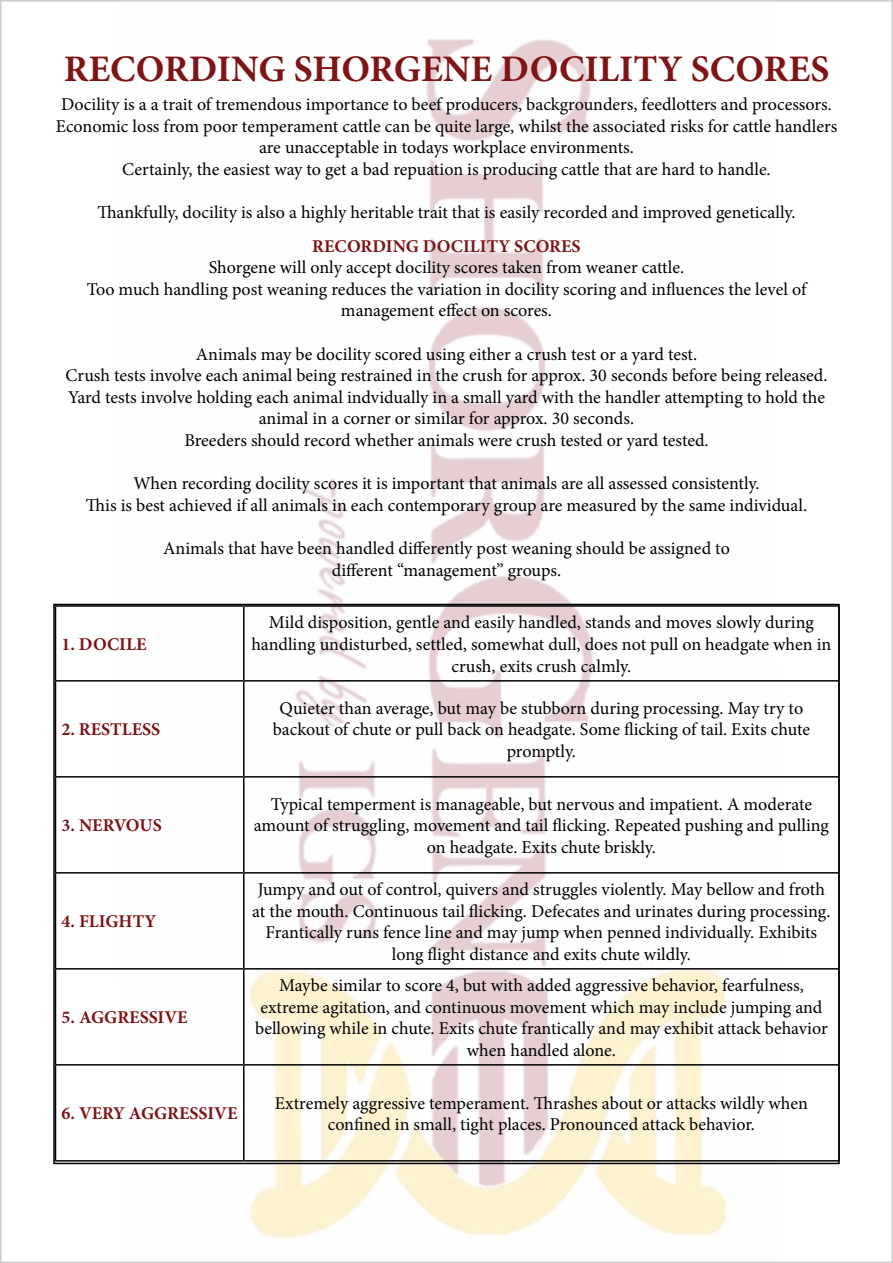
<style>
.page{position:relative;width:893px;height:1263px;background:#fff}
.page>*{position:absolute;margin:0;border:0;box-sizing:border-box;transform-origin:0 0}
.t1{font:700 37.5px "Minion Pro";color:#7e1416}
.t2{font:18px/21.6px "Minion Pro";color:#000;text-align:center}
.t3{font:700 18px "Minion Pro";color:#7e1416}
</style>
<div class="page">
<img style="left:115px;top:39px;width:663px;height:1200px">
<hr style="left:243px;top:607px;width:1px;height:73px;background:#000">
<hr style="left:55px;top:680px;width:189px;height:2px;background:#000">
<hr style="left:244px;top:680px;width:596px;height:2px;background:#000">
<hr style="left:243px;top:682px;width:1px;height:94px;background:#000">
<hr style="left:55px;top:776px;width:189px;height:2px;background:#000">
<hr style="left:244px;top:776px;width:596px;height:2px;background:#000">
<hr style="left:243px;top:778px;width:1px;height:94px;background:#000">
<hr style="left:55px;top:872px;width:189px;height:1px;background:#000">
<hr style="left:244px;top:872px;width:596px;height:1px;background:#000">
<hr style="left:243px;top:873px;width:1px;height:95px;background:#000">
<hr style="left:55px;top:968px;width:189px;height:1px;background:#000">
<hr style="left:244px;top:968px;width:596px;height:1px;background:#000">
<hr style="left:243px;top:969px;width:1px;height:95px;background:#000">
<hr style="left:55px;top:1064px;width:189px;height:1px;background:#000">
<hr style="left:244px;top:1064px;width:596px;height:1px;background:#000">
<hr style="left:243px;top:1065px;width:1px;height:95px;background:#000">
<hr style="left:55px;top:1160px;width:189px;height:1px;background:#000">
<hr style="left:244px;top:1160px;width:596px;height:1px;background:#000">
<h1 class="t1" style="left:64px;top:43px;width:767px">RECORDING SHORGENE DOCILITY SCORES</h1>
<p class="t2" style="left:56px;top:93px;width:783px">Docility is a a trait of tremendous importance to beef producers, backgrounders, feedlotters and processors.<br>Economic loss from poor temperament cattle can be quite large, whilst the associated risks for cattle handlers are unacceptable in todays workplace environments.<br>Certainly, the easiest way to get a bad repuation is producing cattle that are hard to handle.</p>
<p class="t2" style="left:97px;top:201px;width:700px">Thankfully, docility is also a highly heritable trait that is easily recorded and improved genetically.</p>
<p class="t3" style="left:312px;top:233px;width:270px">RECORDING DOCILITY SCORES</p>
<p class="t2" style="left:87px;top:257px;width:721px">Shorgene will only accept docility scores taken from weaner cattle.<br>Too much handling post weaning reduces the variation in docility scoring and influences the level of management effect on scores.</p>
<p class="t2" style="left:66px;top:343px;width:763px">Animals may be docility scored using either a crush test or a yard test.<br>Crush tests involve each animal being restrained in the crush for approx. 30 seconds before being released.<br>Yard tests involve holding each animal indvidually in a small yard with the handler attempting to hold the animal in a corner or similar for approx. 30 seconds.<br>Breeders should record whether animals were crush tested or yard tested.</p>
<p class="t2" style="left:86px;top:473px;width:723px">When recording docility scores it is important that animals are all assessed consistently.<br>This is best achieved if all animals in each contemporary group are measured by the same individual.</p>
<p class="t2" style="left:163px;top:538px;width:568px">Animals that have been handled differently post weaning should be assigned to different “management” groups.</p>
<p class="t3" style="left:62px;top:631px;width:86px">1. DOCILE</p>
<p class="t3" style="left:62px;top:717px;width:100px">2. RESTLESS</p>
<p class="t3" style="left:62px;top:813px;width:102px">3. NERVOUS</p>
<p class="t3" style="left:62px;top:909px;width:96px">4. FLIGHTY</p>
<p class="t3" style="left:62px;top:1005px;width:128px">5. AGGRESSIVE</p>
<p class="t2" style="left:251px;top:612px;width:581px">Mild disposition, gentle and easily handled, stands and moves slowly during handling undisturbed, settled, somewhat dull, does not pull on headgate when in crush, exits crush calmly.</p>
<p class="t2" style="left:273px;top:697px;width:539px">Quieter than average, but may be stubborn during processing. May try to backout of chute or pull back on headgate. Some flicking of tail. Exits chute promptly.</p>
<p class="t2" style="left:254px;top:793px;width:577px">Typical temperment is manageable, but nervous and impatient. A moderate amount of struggling, movement and tail flicking. Repeated pushing and pulling on headgate. Exits chute briskly.</p>
<p class="t2" style="left:252px;top:878px;width:580px">Jumpy and out of control, quivers and struggles violently. May bellow and froth at the mouth. Continuous tail flicking. Defecates and urinates during processing.<br>Frantically runs fence line and may jump when penned individually. Exhibits long flight distance and exits chute wildly.</p>
<p class="t2" style="left:255px;top:974px;width:574px">Maybe similar to score 4, but with added aggressive behavior, fearfulness, extreme agitation, and continuous movement which may include jumping and bellowing while in chute. Exits chute frantically and may exhibit attack behavior when handled alone.</p>
<p class="t3" style="left:62px;top:1101px;width:178px">6. VERY AGGRESSIVE</p>
<p class="t2" style="left:275px;top:1092px;width:534px">Extremely aggressive temperament. Thrashes about or attacks wildly when confined in small, tight places. Pronounced attack behavior.</p>
</div>
